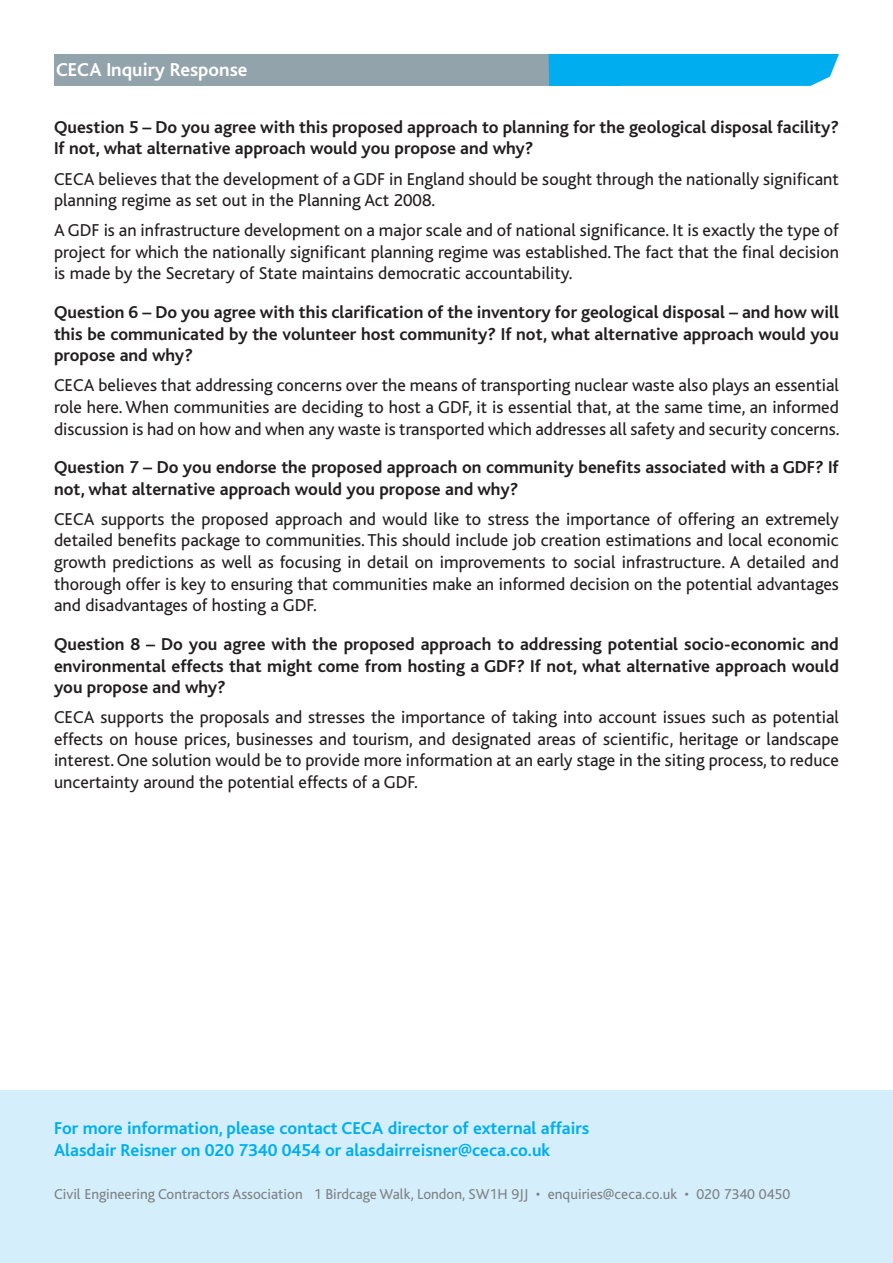
<style>
.page{position:relative;width:893px;height:1263px;background:#fff}
.page>*{position:absolute;margin:0;border:0;box-sizing:border-box;transform-origin:0 0}
.t1{font:700 19.5px "Bliss";color:#fff}
.t2{font:18px/21.6px "Bliss";color:#231f20;text-align:justify}
.t3{font:700 18px/21.6px "Bliss";color:#231f20}
.t4{font:700 18px "Bliss";color:#00aeef}
.t5{font:15px "Bliss";color:#808285}
</style>
<div class="page">
<div style="left:54px;top:54px;width:566px;height:32px;background:#93a3ac"></div>
<div style="left:0;top:1091px;width:893px;height:172px;background:#d4effb"></div>
<div style="left:549px;top:54px;width:290px;height:32px;background:#00aeef"></div>
<p class="t1" style="left:56px;top:60px;width:193px">CECA Inquiry Response</p>
<p class="t3" style="left:54px;top:117px;width:786px">Question 5 – Do you agree with this proposed approach to planning for the geological disposal facility?<br>If not, what alternative approach would you propose and why?</p>
<p class="t2" style="left:54px;top:168px;width:786px">CECA believes that the development of a GDF in England should be sought through the nationally significant planning regime as set out in the Planning Act 2008.</p>
<p class="t2" style="left:54px;top:220px;width:786px">A GDF is an infrastructure development on a major scale and of national significance. It is exactly the type of project for which the nationally significant planning regime was established. The fact that the final decision is made by the Secretary of State maintains democratic accountability.</p>
<p class="t3" style="left:54px;top:302px;width:786px;text-align:justify">Question 6 – Do you agree with this clarification of the inventory for geological disposal – and how will this be communicated by the volunteer host community? If not, what alternative approach would you propose and why?</p>
<p class="t2" style="left:54px;top:375px;width:787px">CECA believes that addressing concerns over the means of transporting nuclear waste also plays an essential role here. When communities are deciding to host a GDF, it is essential that, at the same time, an informed discussion is had on how and when any waste is transported which addresses all safety and security concerns.</p>
<p class="t3" style="left:54px;top:457px;width:786px">Question 7 – Do you endorse the proposed approach on community benefits associated with a GDF? If not, what alternative approach would you propose and why?</p>
<p class="t2" style="left:54px;top:509px;width:786px">CECA supports the proposed approach and would like to stress the importance of offering an extremely detailed benefits package to communities. This should include job creation estimations and local economic growth predictions as well as focusing in detail on improvements to social infrastructure. A detailed and thorough offer is key to ensuring that communities make an informed decision on the potential advantages and disadvantages of hosting a GDF.</p>
<p class="t3" style="left:54px;top:634px;width:787px;text-align:justify">Question 8 – Do you agree with the proposed approach to addressing potential socio-economic and environmental effects that might come from hosting a GDF? If not, what alternative approach would you propose and why?</p>
<p class="t2" style="left:54px;top:707px;width:786px">CECA supports the proposals and stresses the importance of taking into account issues such as potential effects on house prices, businesses and tourism, and designated areas of scientific, heritage or landscape interest. One solution would be to provide more information at an early stage in the siting process, to reduce uncertainty around the potential effects of a GDF.</p>
<p class="t4" style="left:54px;top:1119px;width:537px">For more information, please contact CECA director of external affairs</p>
<p class="t4" style="left:54px;top:1140px;width:498px">Alasdair Reisner on 020 7340 0454 or alasdairreisner@ceca.co.uk</p>
<p class="t5" style="left:54px;top:1186px;width:738px">Civil Engineering Contractors Association 1 Birdcage Walk, London, SW1H 9JJ • enquiries@ceca.co.uk • 020 7340 0450</p>
</div>
